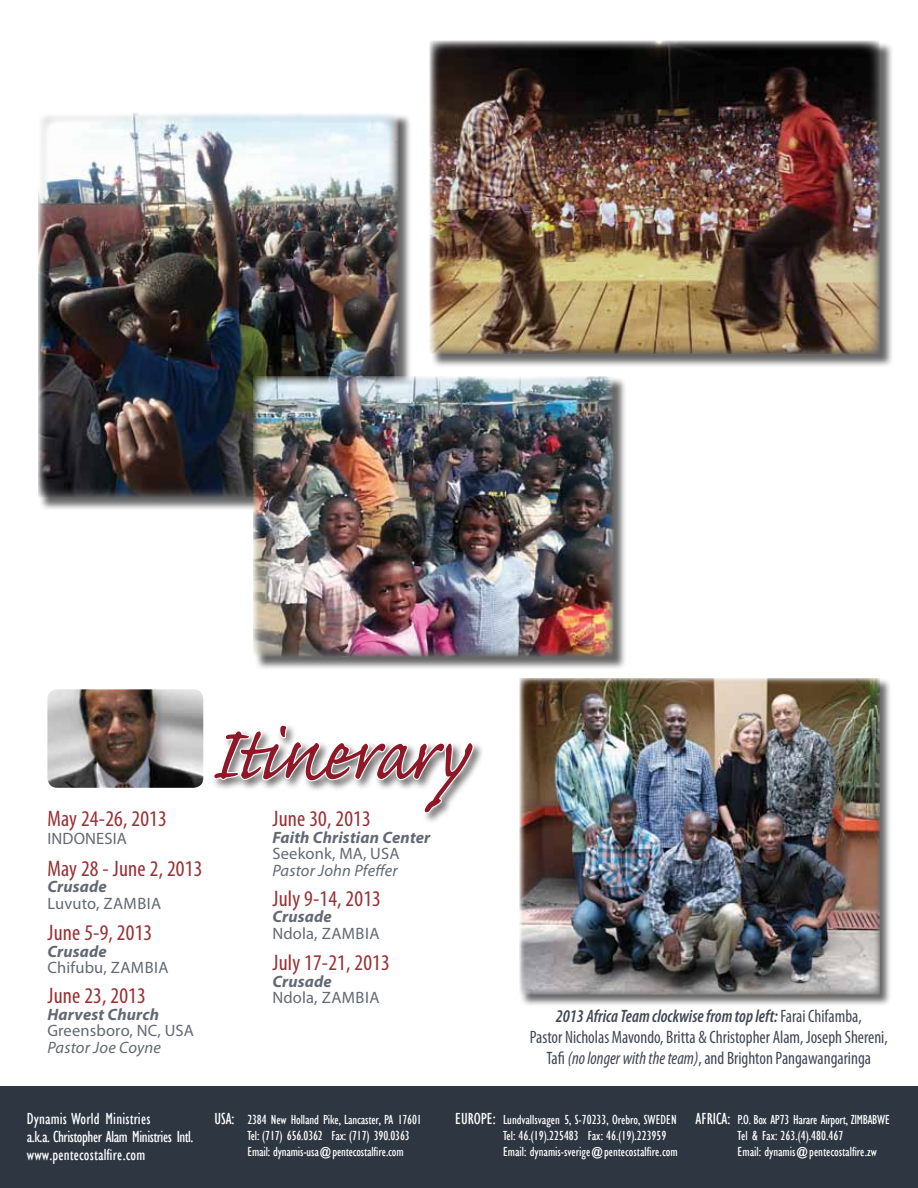
<style>
.page{position:relative;width:918px;height:1188px;background:#fff}
.page>*{position:absolute;margin:0;border:0;box-sizing:border-box;transform-origin:0 0}
.t1{font:97.5px "Caflisch Script Pro";letter-spacing:-.02em;color:#901727}
.t2{font:condensed 22.5px "Myriad Pro";letter-spacing:.01em;color:#983034}
.t3{font:condensed 18px/21px "Myriad Pro";color:#3f4653;text-align:center;scale:.95 1}
.t4{font:16.5px "Myriad Pro";letter-spacing:.01em;color:#626974}
.t5{font:condensed 16.5px/18px "Gill Sans";letter-spacing:.01em;color:#fff}
.t6{font:italic 700 16.5px "Myriad Pro";letter-spacing:.01em;color:#626974}
.t7{font:italic 16.5px "Myriad Pro";letter-spacing:.01em;color:#626974}
.t8{font:condensed 13.5px/16.2px "Gill Sans";color:#fff}
.s1{font-weight:600;font-style:italic}
.s2{font-style:italic}
.s3{font-size:16.5px}
</style>
<div class="page">
<div style="left:0;top:1087px;width:918px;height:101px;background:#2e3642"></div>
<img style="left:47px;top:689px;width:156px;height:99px">
<div style="left:211px;top:723px;width:274px;height:101px;background:#464342;opacity:.75"></div>
<svg style="left:214px;top:724px;width:261px;height:91px"></svg>
<div style="left:519px;top:677px;width:373px;height:329px;background:#000;opacity:.6"></div>
<img style="left:520px;top:678px;width:360px;height:316px">
<div style="left:430px;top:41px;width:463px;height:326px;background:#000;opacity:.6"></div>
<img style="left:430px;top:40px;width:450px;height:314px">
<div style="left:39px;top:113px;width:373px;height:398px;background:#000;opacity:.6"></div>
<img style="left:38px;top:113px;width:360px;height:384px">
<div style="left:254px;top:377px;width:373px;height:293px;background:#000;opacity:.6"></div>
<img style="left:253px;top:376px;width:360px;height:280px">
<h2 class="t2" style="left:47px;top:805px;width:121px">May 24-26, 2013</h2>
<p class="t4" style="left:47px;top:829px;width:81px">INDONESIA</p>
<h2 class="t2" style="left:47px;top:855px;width:156px">May 28 - June 2, 2013</h2>
<p class="t6" style="left:47px;top:876px;width:61px">Crusade</p>
<p class="t4" style="left:47px;top:893px;width:107px">Luvuto, zam bia</p>
<h2 class="t2" style="left:47px;top:919px;width:106px">June 5-9, 2013</h2>
<p class="t6" style="left:47px;top:941px;width:61px">Crusade</p>
<p class="t4" style="left:47px;top:958px;width:115px">Chifubu, zam bia</p>
<h2 class="t2" style="left:47px;top:982px;width:100px">June 23, 2013</h2>
<p class="t6" style="left:47px;top:1004px;width:113px">Harvest Church</p>
<p class="t4" style="left:47px;top:1021px;width:148px">Greensboro, NC, USA</p>
<p class="t7" style="left:47px;top:1037px;width:115px">Pastor Joe Coyne</p>
<h1 class="t1" style="left:210px;top:704px;width:259px">Itinerary</h1>
<h2 class="t2" style="left:272px;top:805px;width:100px">June 30, 2013</h2>
<p class="t6" style="left:272px;top:827px;width:160px">Faith Christian Center</p>
<p class="t4" style="left:272px;top:844px;width:129px">Seekonk, MA, USA</p>
<p class="t7" style="left:272px;top:860px;width:127px">Pastor John Pfeffer</p>
<h2 class="t2" style="left:272px;top:885px;width:110px">July 9-14, 2013</h2>
<p class="t6" style="left:272px;top:906px;width:61px">Crusade</p>
<p class="t4" style="left:272px;top:923px;width:101px">Ndola, zam bia</p>
<h2 class="t2" style="left:272px;top:949px;width:119px">July 17-21, 2013</h2>
<p class="t6" style="left:272px;top:971px;width:61px">Crusade</p>
<p class="t4" style="left:272px;top:988px;width:101px">Ndola, zam bia</p>
<h3 class="t3" style="left:530px;top:1005px;width:378px"><span class="s1">2013 Africa Team clockwise from top left:</span> Farai Chifamba,<br>Pastor Nicholas Mavondo, Britta &amp; Christopher Alam, Joseph Shereni,<br>Tafi <span class="s2">(no longer with the team)</span>, and Brighton Pangawangaringa</h3>
<p class="t5" style="left:27px;top:1110px;width:168px">Dynamis World Ministries<br>a.k.a. Christopher Alam Ministries Intl. www.pentecostalfire.com</p>
<p class="t8" style="left:247px;top:1112px;width:176px;text-indent:-33px"><span class="s3">USA:</span> 2384 New Holland Pike, Lancaster, PA 17601<br>Tel: (717) 656.0362 Fax: (717) 390.0363<br>Email: dynamis-usa@pentecostalfire.com</p>
<p class="t8" style="left:503px;top:1112px;width:176px;text-indent:-48px"><span class="s3">EUROPE:</span> Lundvallsvagen 5, S-70233, Orebro, SWEDEN<br>Tel: 46.(19).225483 Fax: 46.(19).223959<br>Email: dynamis-sverige@pentecostalfire.com</p>
<p class="t8" style="left:738px;top:1112px;width:154px;text-indent:-42px"><span class="s3">AFRICA:</span> P.O. Box AP73 Harare Airport, ZIMBABWE<br>Tel &amp; Fax: 263.(4).480.467<br>Email: dynamis@pentecostalfire.zw</p>
</div>
